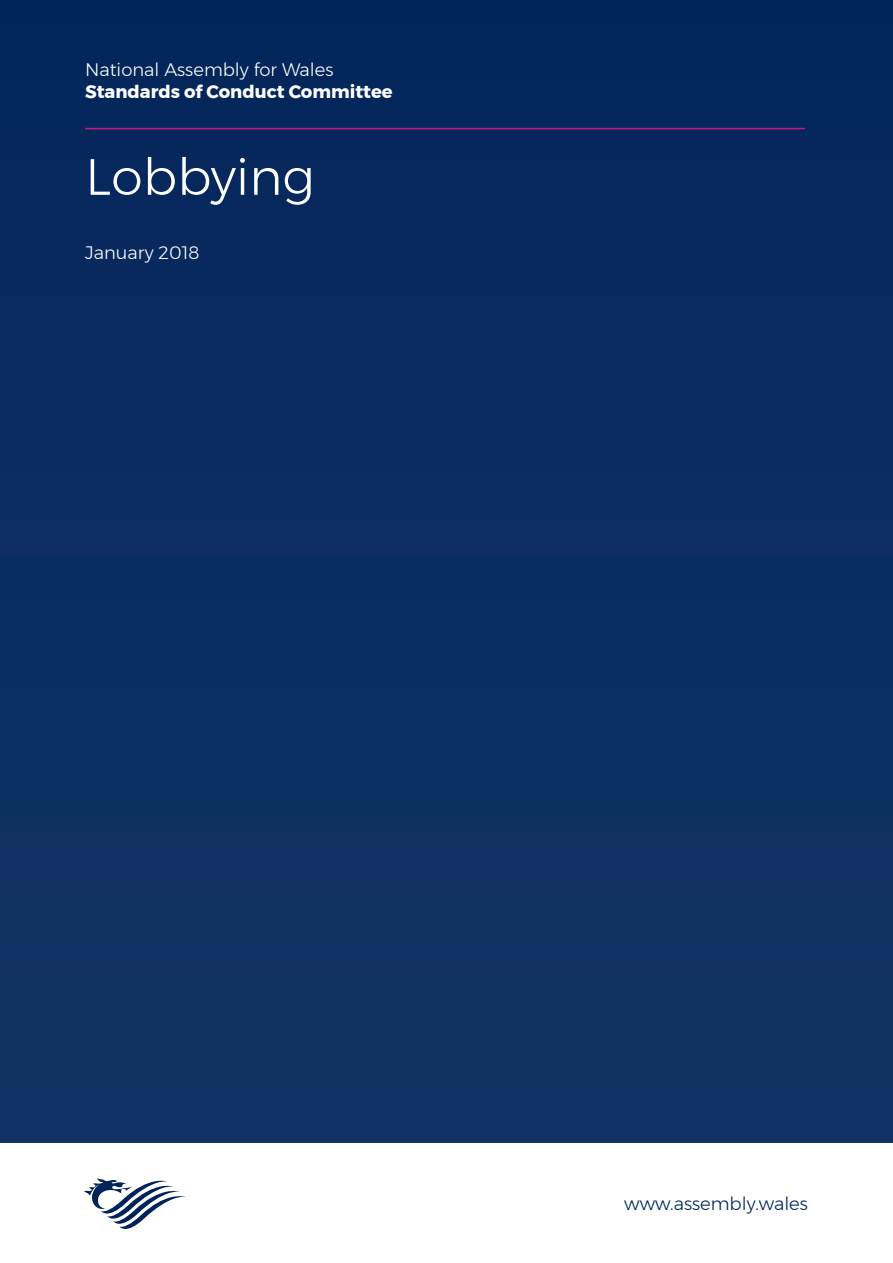
<style>
.page{position:relative;width:893px;height:1263px;background:#fff}
.page>*{position:absolute;margin:0;border:0;box-sizing:border-box;transform-origin:0 0}
.Title-light{font:300 51px "Montserrat";color:#fff}
.Masthead-Committee_n{font:700 18px "Montserrat";color:#fff}
.Masthead-organisatio{font:300 18px "Montserrat";color:#fff}
.Secondary-info{font:300 18px "Montserrat";color:#002459}
.Date{font:300 18px "Montserrat";color:#fff}
</style>
<div class="page">
<div style="left:0;top:0;width:893px;height:1143px;background:#0b2d61"></div>
<hr style="left:85px;top:128px;width:720px;height:1px;background:#c9187d">
<svg style="left:84px;top:1178px;width:102px;height:51px"></svg>
<p class="Masthead-organisatio" style="left:85px;top:56px;width:250px">National Assembly for Wales</p>
<p class="Masthead-Committee_n" style="left:85px;top:77px;width:309px">Standards of Conduct Committee</p>
<p class="Title-light" style="left:85px;top:138px;width:231px">Lobbying</p>
<p class="Date" style="left:85px;top:239px;width:116px">January 2018</p>
<p class="Secondary-info" style="left:624px;top:1190px;width:185px">www.assembly.wales</p>
</div>
